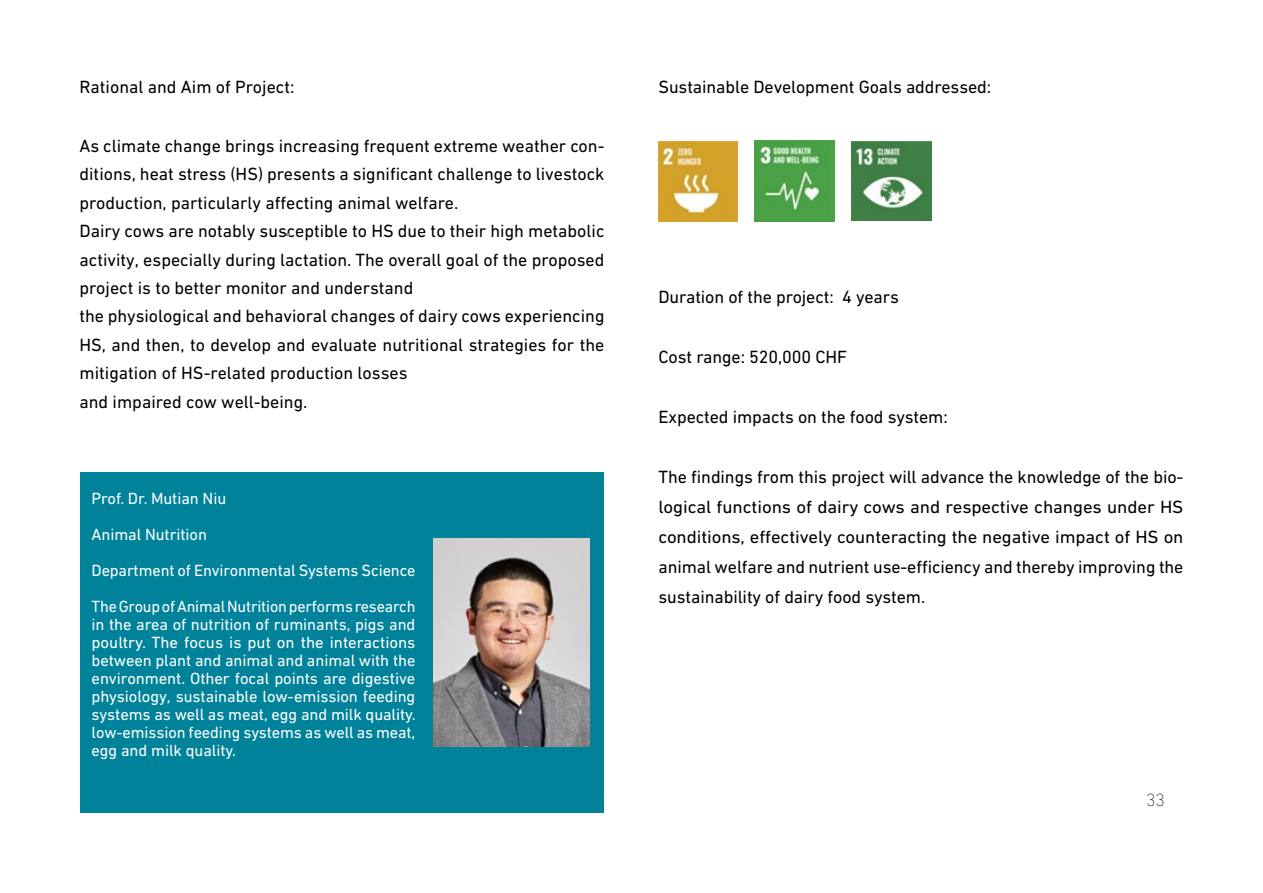
<style>
.page{position:relative;width:1263px;height:893px;background:#fff}
.page>*{position:absolute;margin:0;border:0;box-sizing:border-box;transform-origin:0 0}
.t1{font:18px/28.5px "DIN Next W1 G";color:#000}
.t2{font:200 18px "DIN Next W1 G";color:#000}
.t3{font:16.5px/18px "DIN Next W1 G";letter-spacing:-.005em;color:#fff}
</style>
<div class="page">
<div style="left:80px;top:472px;width:524px;height:341px;background:#00829b"></div>
<img style="left:658px;top:141px;width:80px;height:80px">
<img style="left:755px;top:141px;width:79px;height:81px">
<img style="left:851px;top:142px;width:80px;height:79px">
<img style="left:433px;top:539px;width:156px;height:207px">
<p class="t1" style="left:80px;top:72px;width:216px">Rational and Aim of Project:</p>
<p class="t1" style="left:80px;top:131px;width:526px">As climate change brings increasing frequent extreme weather con&shy;ditions, heat stress (HS) presents a significant challenge to livestock production, particularly affecting animal welfare.<br>Dairy cows are notably susceptible to HS due to their high metabolic activity, especially during lactation. The overall goal of the proposed project is to better monitor and understand<br>the physiological and behavioral changes of dairy cows experiencing HS, and then, to develop and evaluate nutritional strategies for the mitigation of HS-related production losses<br>and impaired cow well-being.</p>
<p class="t3" style="left:92px;top:480px;width:325px;line-height:36px">Prof. Dr. Mutian Niu<br>Animal Nutrition<br>Department of Environmental Systems Science The Group of Animal Nutrition performs research</p>
<p class="t3" style="left:92px;top:615px;width:326px;text-align:justify">in the area of nutrition of ruminants, pigs and poultry. The focus is put on the interactions between plant and animal and animal with the environment. Other focal points are digestive physiology, sustainable low-emission feeding systems as well as meat, egg and milk quality. low-emission feeding systems as well as meat, egg and milk quality.</p>
<p class="t1" style="left:658px;top:72px;width:334px">Sustainable Development Goals addressed:</p>
<p class="t1" style="left:658px;top:282px;width:242px">Duration of the project: 4 years</p>
<p class="t1" style="left:658px;top:342px;width:190px">Cost range: 520,000 CHF</p>
<p class="t1" style="left:658px;top:402px;width:291px">Expected impacts on the food system:</p>
<p class="t1" style="left:658px;top:462px;width:526px;line-height:30px;text-align:justify">The findings from this project will advance the knowledge of the bio&shy;logical functions of dairy cows and respective changes under HS conditions, effectively counteracting the negative impact of HS on animal welfare and nutrient use-efficiency and thereby improving the sustainability of dairy food system.</p>
<p class="t2" style="left:1146px;top:789px;width:20px">33</p>
</div>
